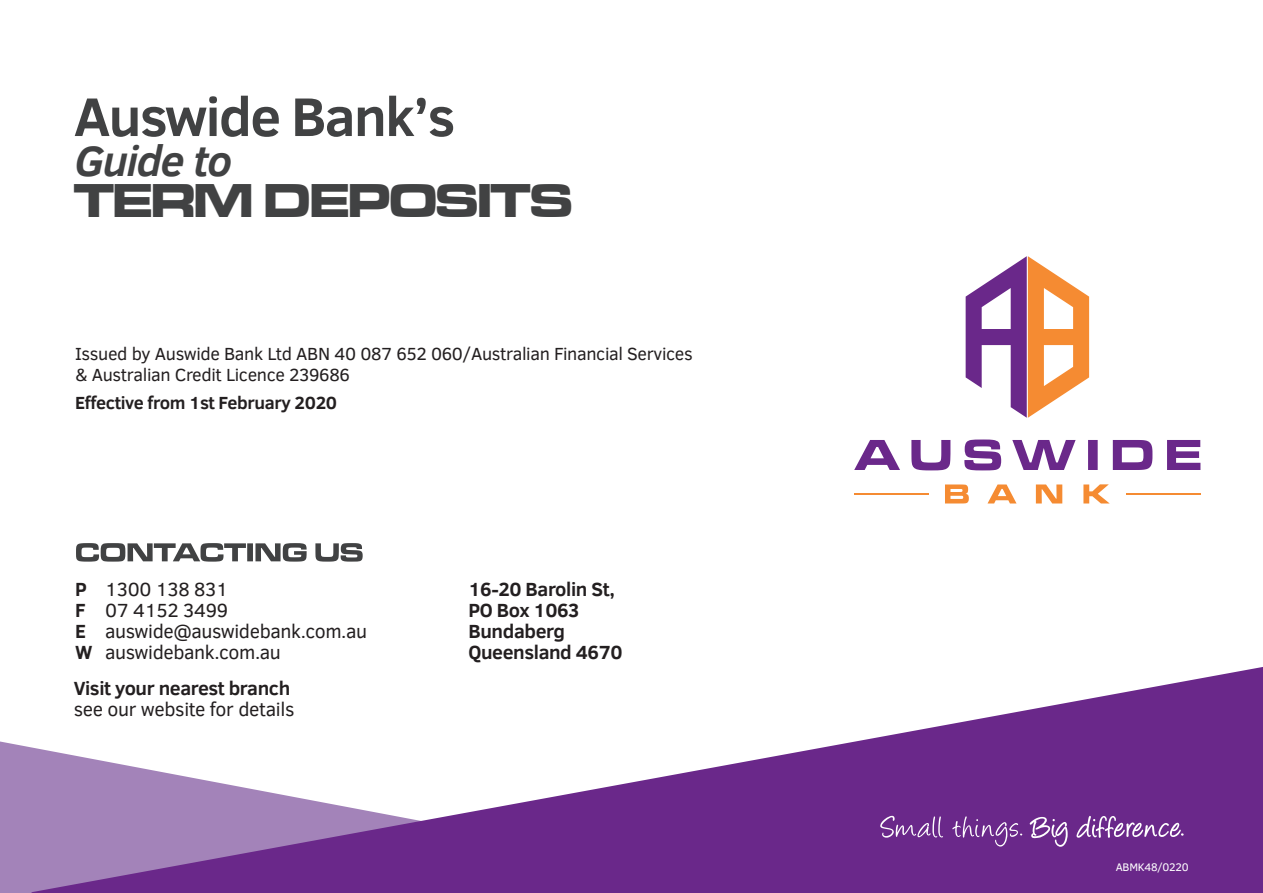
<style>
.page{position:relative;width:1263px;height:893px;background:#fff}
.page>*{position:absolute;margin:0;border:0;box-sizing:border-box;transform-origin:0 0}
.t1{font:700 49.05px "Microgramma Ext D";letter-spacing:-.025em;color:#414243}
.t2{font:italic 700 43.5px "Clear Sans";letter-spacing:-.03em;color:#414243}
.t3{font:19.5px/21px "Clear Sans";letter-spacing:-.02em;color:#231f20}
.t4{font:700 19.5px/21px "Clear Sans";letter-spacing:-.02em;color:#231f20}
.t5{font:18px/21px "Clear Sans";letter-spacing:-.02em;color:#231f20}
.t6{font:700 18px "Clear Sans";letter-spacing:-.02em;color:#231f20}
.t7{font:11.25px "Clear Sans";letter-spacing:-.025em;color:#fff}
.s1{font-weight:700}
</style>
<div class="page">
<div style="left:0;top:741px;width:31px;height:152px;background:#a383b9"></div>
<svg style="left:31px;top:667px;width:1232px;height:226px"></svg>
<svg style="left:966px;top:256px;width:123px;height:162px"></svg>
<svg style="left:854px;top:439px;width:346px;height:31px"></svg>
<svg style="left:945px;top:484px;width:24px;height:19px"></svg>
<svg style="left:988px;top:484px;width:28px;height:19px"></svg>
<svg style="left:1036px;top:484px;width:26px;height:19px"></svg>
<svg style="left:1083px;top:484px;width:26px;height:19px"></svg>
<hr style="left:854px;top:493px;width:75px;height:1px;background:#f58b32">
<hr style="left:1126px;top:493px;width:74px;height:1px;background:#f58b32">
<svg style="left:76px;top:543px;width:287px;height:19px"></svg>
<svg style="left:880px;top:816px;width:63px;height:22px"></svg>
<svg style="left:952px;top:816px;width:70px;height:30px"></svg>
<svg style="left:1030px;top:817px;width:38px;height:30px"></svg>
<svg style="left:1076px;top:816px;width:107px;height:22px"></svg>
<svg style="left:75px;top:96px;width:378px;height:41px"></svg>
<h2 class="t2" style="left:75px;top:129px;width:159px">Guide to</h2>
<h1 class="t1" style="left:74px;top:170px;width:500px">TERM DEPOSITS</h1>
<p class="t5" style="left:75px;top:342px;width:619px">Issued by Auswide Bank Ltd ABN 40 087 652 060/Australian Financial Services &amp; Australian Credit Licence 239686</p>
<p class="t6" style="left:75px;top:390px;width:264px">Effective from 1st February 2020</p>
<p class="t3" style="left:75px;top:578px;width:294px"><span class="s1">P</span> 1300 138 831<br><span class="s1">F</span> 07 4152 3499<br><span class="s1">E</span> auswide@auswidebank.com.au<br><span class="s1">W</span> auswidebank.com.au</p>
<p class="t4" style="left:468px;top:578px;width:156px">16-20 Barolin St,<br>PO Box 1063<br>Bundaberg<br>Queensland 4670</p>
<p class="t4" style="left:74px;top:677px;width:218px">Visit your nearest branch</p>
<p class="t3" style="left:74px;top:698px;width:222px">see our website for details</p>
<p class="t7" style="left:1116px;top:858px;width:74px">ABMK48/0220</p>
</div>
